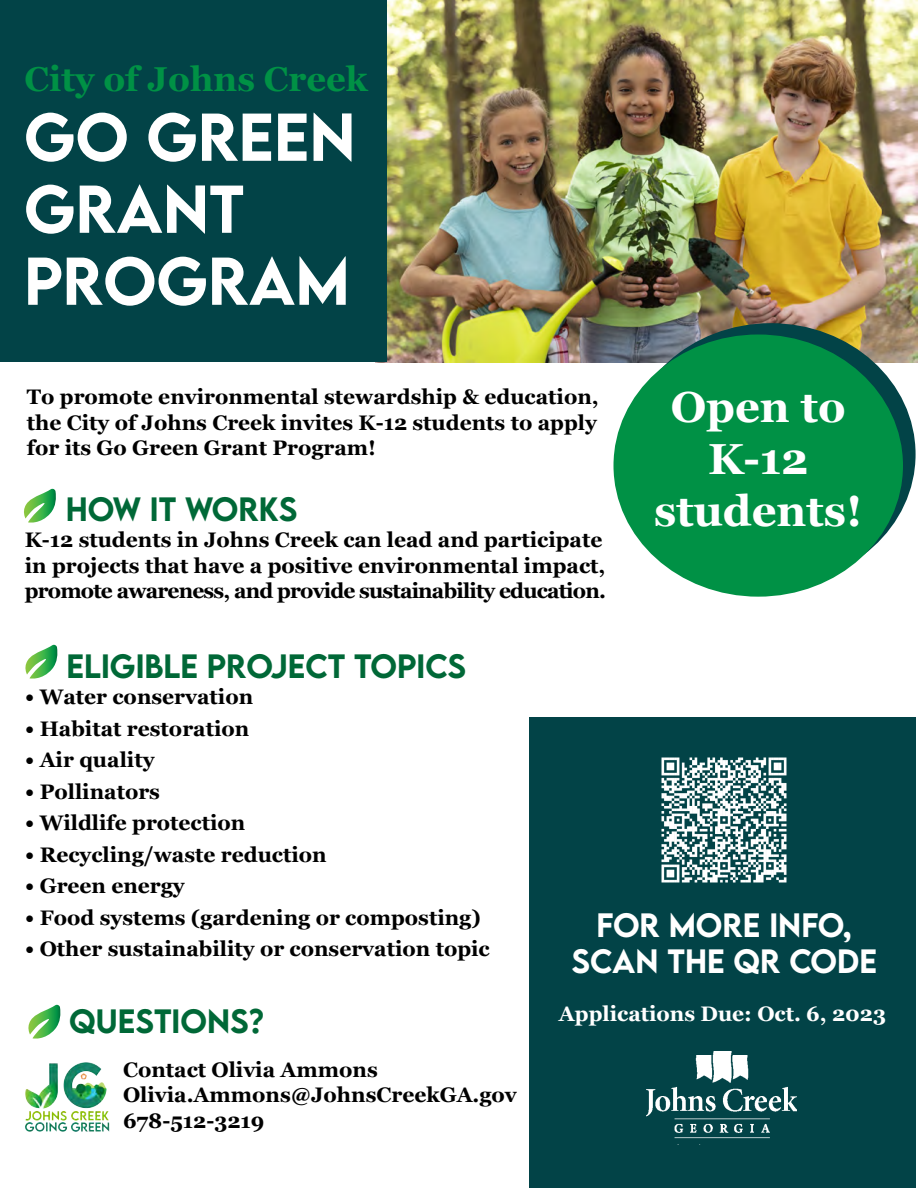
<style>
.page{position:relative;width:918px;height:1188px;background:#fff}
.page>*{position:absolute;margin:0;border:0;box-sizing:border-box;transform-origin:0 0}
.t1{font:500 60px/72px "LEMONMILK";color:#fff}
.t2{font:700 43.5px/52.1px "Georgia";color:#fff;text-align:center}
.t3{font:700 34.5px "Georgia";color:#009145}
.t4{font:500 30px "LEMONMILK";color:#006837}
.t5{font:500 30px/36px "LEMONMILK";color:#fff;text-align:center}
.t6{font:700 21px/25.2px "Georgia";color:#000}
.t7{font:700 21px "Georgia";color:#fff}
</style>
<div class="page">
<img style="left:387px;top:0;width:531px;height:362px">
<div style="left:530px;top:717px;width:386px;height:471px;background:#024347"></div>
<img style="left:646px;top:1052px;width:151px;height:93px">
<div style="left:0;top:0;width:387px;height:362px;background:#024347"></div>
<img style="left:661px;top:757px;width:126px;height:126px">
<img style="left:25px;top:1062px;width:85px;height:70px">
<div style="left:626px;top:323px;width:290px;height:262px;background:#024347;border-radius:50%"></div>
<div style="left:614px;top:335px;width:289px;height:262px;background:#009145;border-radius:50%"></div>
<svg style="left:25px;top:645px;width:33px;height:34px"></svg>
<svg style="left:24px;top:489px;width:32px;height:34px"></svg>
<svg style="left:28px;top:1005px;width:33px;height:34px"></svg>
<h3 class="t3" style="left:25px;top:53px;width:345px">City of Johns Creek</h3>
<h1 class="t1" style="left:24px;top:102px;width:333px">GO GREEN<br>GRANT<br>PROGRAM</h1>
<p class="t6" style="left:27px;top:383px;width:573px;text-align:justify">To promote environmental stewardship &amp; education, the City of Johns Creek invites K-12 students to apply for its Go Green Grant Program!</p>
<h3 class="t4" style="left:66px;top:489px;width:233px">HOW IT WORKS</h3>
<p class="t6" style="left:25px;top:526px;width:583px">K-12 students in Johns Creek can lead and participate in projects that have a positive environmental impact, promote awareness, and provide sustainability education.</p>
<h3 class="t4" style="left:67px;top:646px;width:401px">ELiGiBLE PROJECT TOPICS</h3>
<h2 class="t2" style="left:654px;top:378px;width:210px">Open to<br>K-12 students!</h2>
<p class="t6" style="left:25px;top:683px;width:230px">• Water conservation</p>
<p class="t6" style="left:25px;top:715px;width:226px">• Habitat restoration</p>
<p class="t6" style="left:25px;top:746px;width:131px">• Air quality</p>
<p class="t6" style="left:25px;top:778px;width:136px">• Pollinators</p>
<p class="t6" style="left:25px;top:809px;width:222px">• Wildlife protection</p>
<p class="t6" style="left:25px;top:841px;width:303px">• Recycling/waste reduction</p>
<p class="t6" style="left:25px;top:872px;width:161px">• Green energy</p>
<p class="t6" style="left:25px;top:904px;width:457px">• Food systems (gardening or composting)</p>
<p class="t6" style="left:25px;top:935px;width:466px">• Other sustainability or conservation topic</p>
<h3 class="t5" style="left:572px;top:907px;width:307px">FOR MORE iNFO,<br>SCAN THE QR CODE</h3>
<h3 class="t4" style="left:69px;top:1001px;width:196px">QUESTiONS?</h3>
<p class="t7" style="left:559px;top:998px;width:329px">Applications Due: Oct. 6, 2023</p>
<p class="t6" style="left:123px;top:1056px;width:395px">Contact Olivia Ammons<br>Olivia.Ammons@JohnsCreekGA.gov<br>678-512-3219</p>
</div>
